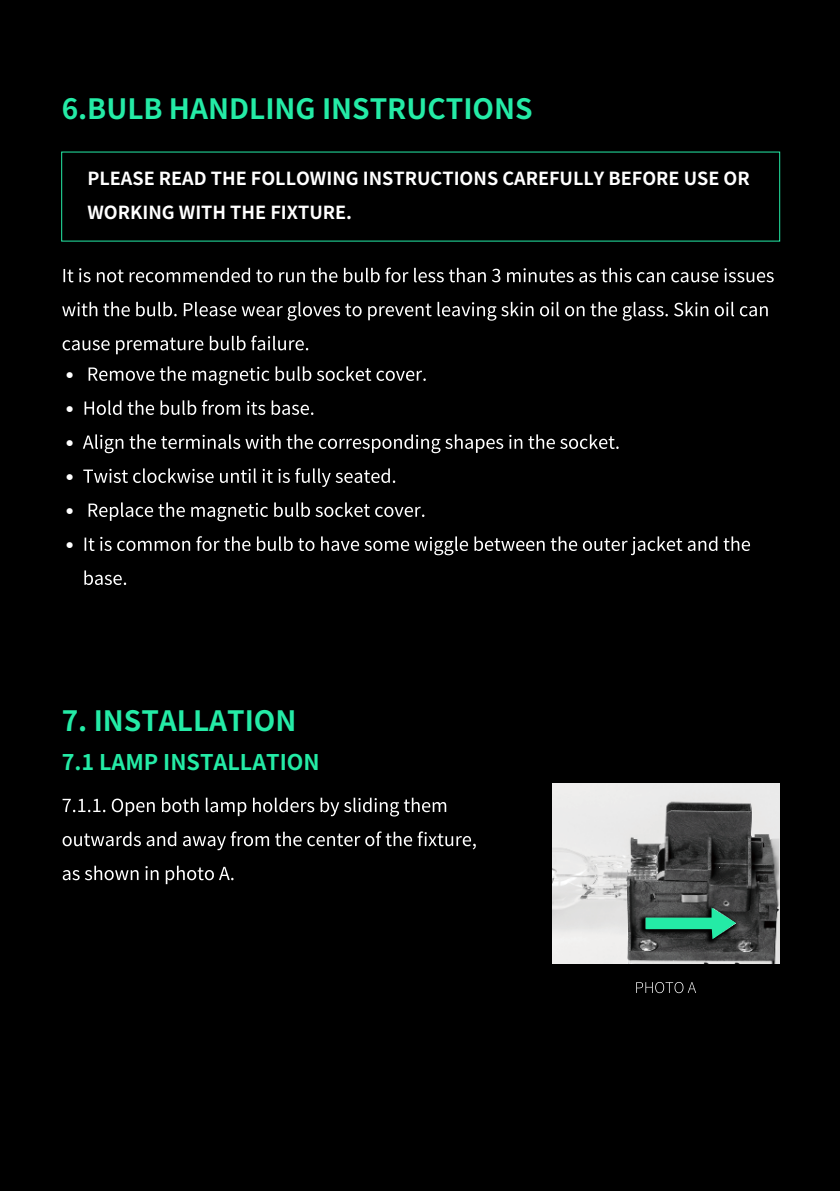
<style>
.page{position:relative;width:840px;height:1191px;background:#fff}
.page>*{position:absolute;margin:0;border:0;box-sizing:border-box;transform-origin:0 0}
.t1{font:700 28px "Source Han Sans SC";color:#24eba6}
.t2{font:700 21.6px "Source Han Sans SC";color:#24eba6}
.t3{font:700 18px/34px "Source Han Sans SC";color:#fff}
.t4{font:700 18px/34px "Micro Extend FLF";color:#fff;text-align:justify}
</style>
<div class="page">
<div style="left:0;top:0;width:839px;height:1191px;background:#000"></div>
<svg style="left:89px;top:366px;width:336px;height:19px"></svg>
<svg style="left:84px;top:400px;width:229px;height:15px"></svg>
<svg style="left:83px;top:434px;width:535px;height:19px"></svg>
<svg style="left:83px;top:468px;width:312px;height:19px"></svg>
<svg style="left:89px;top:502px;width:335px;height:19px"></svg>
<svg style="left:84px;top:536px;width:665px;height:19px"></svg>
<svg style="left:84px;top:570px;width:42px;height:15px"></svg>
<svg style="left:63px;top:267px;width:710px;height:15px"></svg>
<svg style="left:62px;top:302px;width:705px;height:19px"></svg>
<svg style="left:63px;top:335px;width:245px;height:19px"></svg>
<svg style="left:62px;top:797px;width:384px;height:19px"></svg>
<svg style="left:63px;top:831px;width:412px;height:19px"></svg>
<svg style="left:63px;top:865px;width:170px;height:19px"></svg>
<svg style="left:636px;top:982px;width:59px;height:11px"></svg>
<img style="left:552px;top:783px;width:227px;height:181px">
<svg style="left:645px;top:907px;width:90px;height:32px;background:#2d7c61"></svg>
<h1 class="t1" style="left:62px;top:95px;width:472px">6.BULB HANDLING INSTRUCTIONS</h1>
<p class="t3" style="left:87px;top:162px;width:663px">PLEASE READ THE FOLLOWING INSTRUCTIONS CAREFULLY BEFORE USE OR<br>WORKING WITH THE FIXTURE.</p>
<p class="t4" style="left:65px;top:357px;width:10px">ï ï ï ï ï ï</p>
<h1 class="t1" style="left:62px;top:707px;width:236px">7. INSTALLATION</h1>
<p class="t2" style="left:62px;top:751px;width:259px">7.1 LAMP INSTALLATION</p>
</div>
